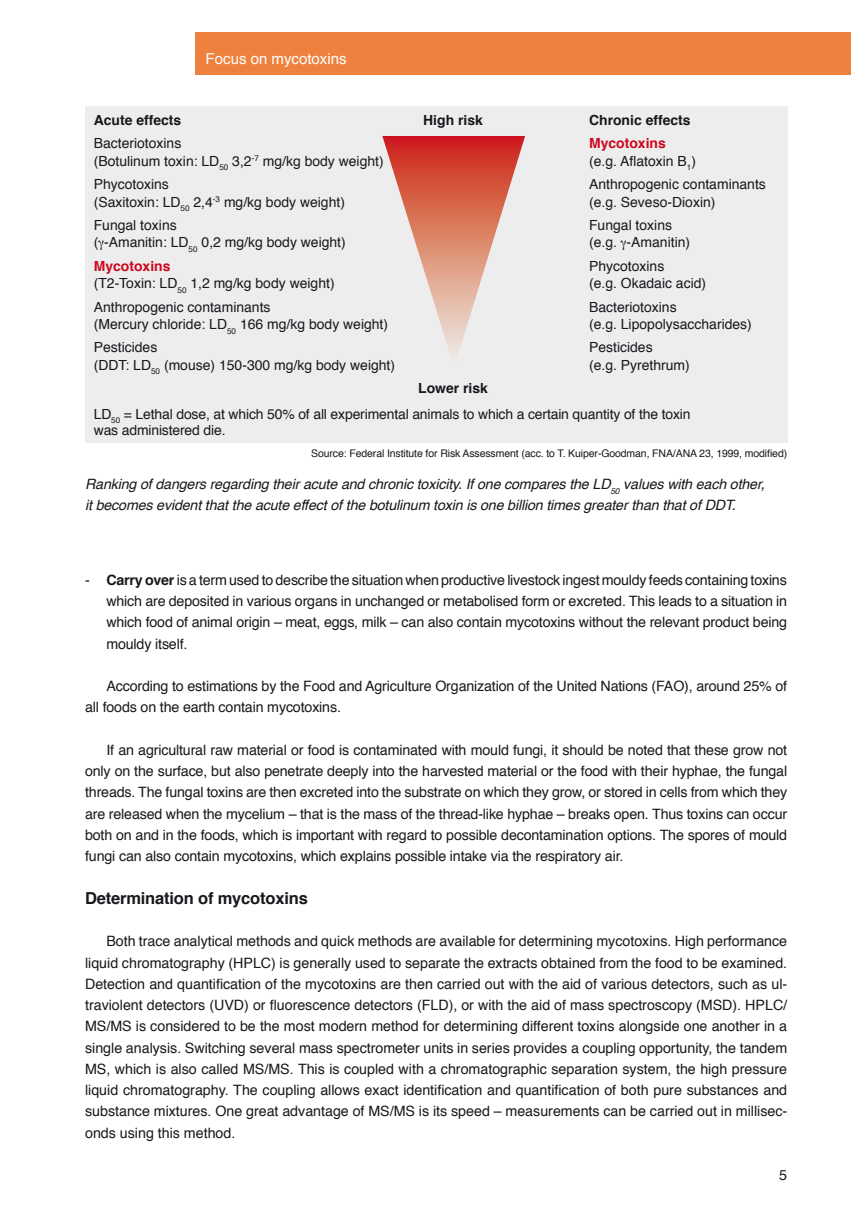
<style>
.page{position:relative;width:851px;height:1212px;background:#fff}
.page>*{position:absolute;margin:0;border:0;box-sizing:border-box;transform-origin:0 0}
.t1{font:700 16.5px "Helvetica";letter-spacing:-.01em;color:#1a171c}
.t2{font:15px "Helvetica";color:#fff}
.t3{font:14.25px/21.3px "Helvetica";letter-spacing:-.01em;color:#1a171c;text-align:justify}
.t4{font:italic 14.25px/21.3px "Helvetica";letter-spacing:-.01em;color:#1a171c}
.t5{font:13.95px/16.8px "Helvetica";color:#1a171c}
.t6{font:700 13.95px "Helvetica";color:#1a171c}
.t7{font:700 13.95px "Helvetica";color:#cd071e}
.t8{font:10.5px "Helvetica";letter-spacing:-.01em;color:#1a171c}
.s1{font-weight:700}
</style>
<div class="page">
<div style="left:195px;top:32px;width:655px;height:42px;background:#ee813d"></div>
<div style="left:85px;top:106px;width:702px;height:337px;background:#ededee"></div>
<svg style="left:382px;top:136px;width:143px;height:220px"></svg>
<p class="t2" style="left:206px;top:47px;width:142px">Focus on mycotoxins</p>
<p class="t6" style="left:94px;top:109px;width:89px">Acute effects</p>
<p class="t6" style="left:423px;top:109px;width:61px">High risk</p>
<p class="t6" style="left:589px;top:109px;width:103px">Chronic effects</p>
<p class="t5" style="left:94px;top:136px;width:89px">Bacteriotoxins</p>
<p class="t7" style="left:589px;top:132px;width:78px">Mycotoxins</p>
<p class="t5" style="left:94px;top:153px;width:291px">(Botulinum toxin: LD<sub>50</sub> 3,2<sup>-7</sup> mg/kg body weight)</p>
<p class="t5" style="left:589px;top:153px;width:108px">(e.g. Aflatoxin B<sub>1</sub>)</p>
<p class="t5" style="left:94px;top:176px;width:77px">Phycotoxins</p>
<p class="t5" style="left:589px;top:176px;width:178px">Anthropogenic contaminants</p>
<p class="t5" style="left:94px;top:194px;width:253px">(Saxitoxin: LD<sub>50</sub> 2,4<sup>-3</sup> mg/kg body weight)</p>
<p class="t5" style="left:589px;top:194px;width:128px">(e.g. Seveso-Dioxin)</p>
<p class="t5" style="left:94px;top:217px;width:84px">Fungal toxins</p>
<p class="t5" style="left:589px;top:217px;width:84px">Fungal toxins</p>
<p class="t5" style="left:94px;top:235px;width:253px">( -Amanitin: LD<sub>50</sub> 0,2 mg/kg body weight)</p>
<p class="t5" style="left:589px;top:235px;width:103px">(e.g. -Amanitin)</p>
<p class="t7" style="left:94px;top:255px;width:78px">Mycotoxins</p>
<p class="t5" style="left:589px;top:258px;width:77px">Phycotoxins</p>
<p class="t5" style="left:94px;top:275px;width:242px">(T2-Toxin: LD<sub>50</sub> 1,2 mg/kg body weight)</p>
<p class="t5" style="left:589px;top:275px;width:119px">(e.g. Okadaic acid)</p>
<p class="t5" style="left:94px;top:299px;width:178px">Anthropogenic contaminants</p>
<p class="t5" style="left:589px;top:299px;width:89px">Bacteriotoxins</p>
<p class="t5" style="left:94px;top:316px;width:296px">(Mercury chloride: LD<sub>50</sub> 166 mg/kg body weight)</p>
<p class="t5" style="left:589px;top:316px;width:164px">(e.g. Lipopolysaccharides)</p>
<p class="t5" style="left:94px;top:339px;width:65px">Pesticides</p>
<p class="t5" style="left:589px;top:339px;width:65px">Pesticides</p>
<p class="t5" style="left:94px;top:357px;width:303px">(DDT: LD<sub>50</sub> (mouse) 150-300 mg/kg body weight)</p>
<p class="t5" style="left:589px;top:357px;width:102px">(e.g. Pyrethrum)</p>
<p class="t6" style="left:418px;top:377px;width:71px">Lower risk</p>
<p class="t5" style="left:94px;top:406px;width:598px">LD<sub>50</sub> = Lethal dose, at which 50% of all experimental animals to which a certain quantity of the toxin was administered die.</p>
<p class="t8" style="left:311px;top:445px;width:477px">Source: Federal Institute for Risk Assessment (acc. to T. Kuiper-Goodman, FNA/ANA 23, 1999, modified)</p>
<p class="t4" style="left:85px;top:474px;width:681px">Ranking of dangers regarding their acute and chronic toxicity. If one compares the LD<sub>50</sub> values with each other, it becomes evident that the acute effect of the botulinum toxin is one billion times greater than that of DDT.</p>
<p class="t3" style="left:106px;top:569px;width:682px;text-indent:-21px">- <span class="s1">Carry over</span> is a term used to describe the situation when productive livestock ingest mouldy feeds containing toxins which are deposited in various organs in unchanged or metabolised form or excreted. This leads to a situation in which food of animal origin – meat, eggs, milk – can also contain mycotoxins without the relevant product being mouldy itself.</p>
<p class="t3" style="left:85px;top:676px;width:703px;text-indent:21px">According to estimations by the Food and Agriculture Organization of the United Nations (FAO), around 25% of all foods on the earth contain mycotoxins.</p>
<p class="t3" style="left:85px;top:740px;width:703px;text-indent:21px">If an agricultural raw material or food is contaminated with mould fungi, it should be noted that these grow not only on the surface, but also penetrate deeply into the harvested material or the food with their hyphae, the fungal threads. The fungal toxins are then excreted into the substrate on which they grow, or stored in cells from which they are released when the mycelium – that is the mass of the thread-like hyphae – breaks open. Thus toxins can occur both on and in the foods, which is important with regard to possible decontamination options. The spores of mould fungi can also contain mycotoxins, which explains possible intake via the respiratory air.</p>
<p class="t1" style="left:85px;top:884px;width:224px">Determination of mycotoxins</p>
<p class="t3" style="left:85px;top:931px;width:703px;text-indent:21px">Both trace analytical methods and quick methods are available for determining mycotoxins. High performance liquid chromatography (HPLC) is generally used to separate the extracts obtained from the food to be examined.<br>Detection and quantification of the mycotoxins are then carried out with the aid of various detectors, such as ul&shy;traviolent detectors (UVD) or fluorescence detectors (FLD), or with the aid of mass spectroscopy (MSD). HPLC/ MS/MS is considered to be the most modern method for determining different toxins alongside one another in a single analysis. Switching several mass spectrometer units in series provides a coupling opportunity, the tandem MS, which is also called MS/MS. This is coupled with a chromatographic separation system, the high pressure liquid chromatography. The coupling allows exact identification and quantification of both pure substances and substance mixtures. One great advantage of MS/MS is its speed – measurements can be carried out in millisec&shy;onds using this method.</p>
<p class="t3" style="left:779px;top:1165px;width:9px">5</p>
</div>
